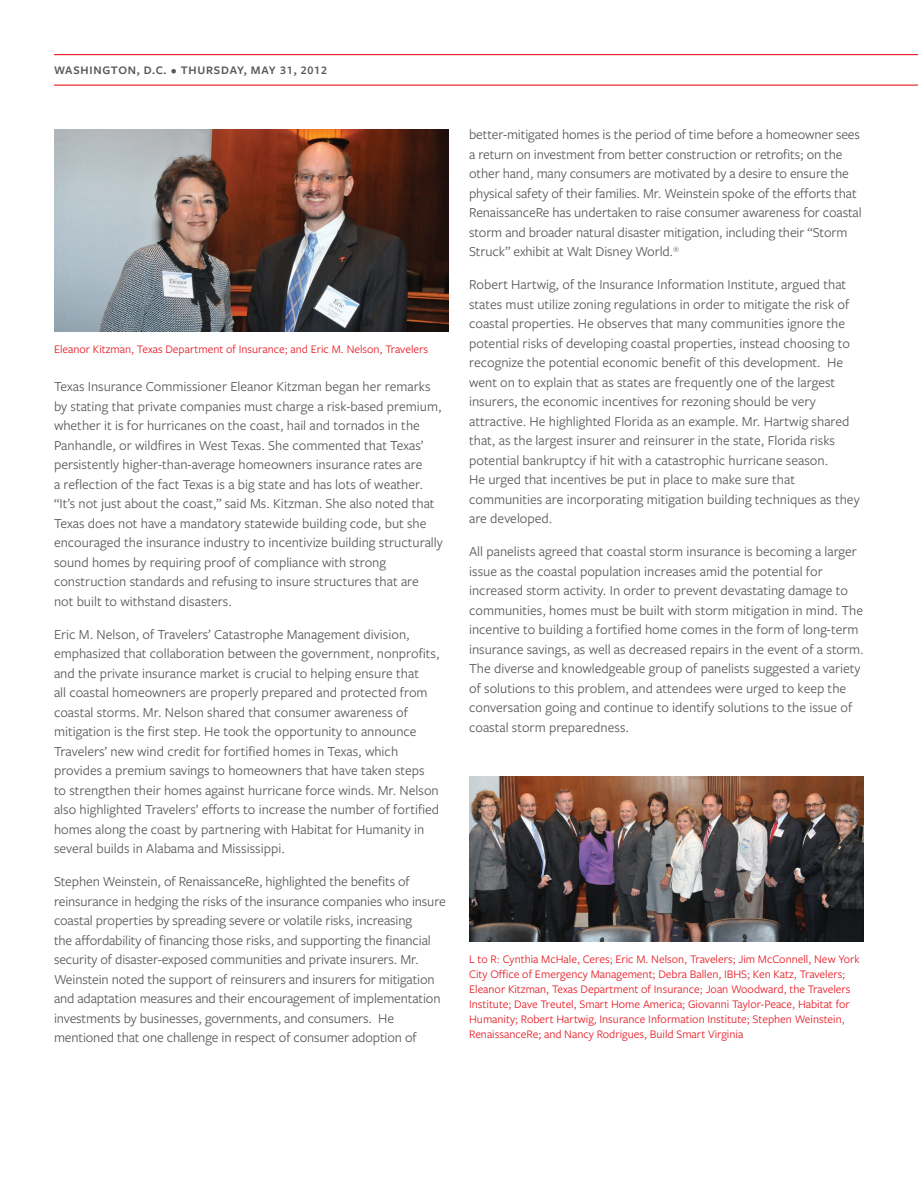
<style>
.page{position:relative;width:918px;height:1188px;background:#fff}
.page>*{position:absolute;margin:0;border:0;box-sizing:border-box;transform-origin:0 0}
.Body_copy{font:14.25px/19.5px "Freight Sans Pro";color:#57585a}
.Body_copy-2{font:12px/15px "Freight Sans Pro";color:#e51a23}
.Sub-title_1_line{font:600 12px "Freight Sans Pro";letter-spacing:.06em;color:#57585a}
</style>
<div class="page">
<hr style="left:54px;top:54px;width:864px;height:1px;background:#e51a23">
<hr style="left:54px;top:85px;width:864px;height:1px;background:#e51a23">
<img style="left:55px;top:130px;width:394px;height:202px">
<img style="left:469px;top:776px;width:395px;height:165px">
<p class="Sub-title_1_line" style="left:54px;top:62px;width:275px">WASHINGTON, D.C. • THURSDAY, MAY 31, 2012</p>
<p class="Body_copy-2" style="left:54px;top:341px;width:376px">Eleanor Kitzman, Texas Department of Insurance; and Eric M. Nelson, Travelers</p>
<p class="Body_copy" style="left:54px;top:376px;width:390px">Texas Insurance Commissioner Eleanor Kitzman began her remarks by stating that private companies must charge a risk-based premium, whether it is for hurricanes on the coast, hail and tornados in the Panhandle, or wildfires in West Texas. She commented that Texas’ persistently higher-than-average homeowners insurance rates are<br>a reflection of the fact Texas is a big state and has lots of weather. “It’s not just about the coast,” said Ms. Kitzman. She also noted that Texas does not have a mandatory statewide building code, but she encouraged the insurance industry to incentivize building structurally sound homes by requiring proof of compliance with strong construction standards and refusing to insure structures that are<br>not built to withstand disasters.</p>
<p class="Body_copy" style="left:54px;top:624px;width:387px">Eric M. Nelson, of Travelers’ Catastrophe Management division, emphasized that collaboration between the government, nonprofits, and the private insurance market is crucial to helping ensure that<br>all coastal homeowners are properly prepared and protected from coastal storms. Mr. Nelson shared that consumer awareness of mitigation is the first step. He took the opportunity to announce Travelers’ new wind credit for fortified homes in Texas, which provides a premium savings to homeowners that have taken steps to strengthen their homes against hurricane force winds. Mr. Nelson also highlighted Travelers’ efforts to increase the number of fortified homes along the coast by partnering with Habitat for Humanity in several builds in Alabama and Mississippi.</p>
<p class="Body_copy" style="left:54px;top:871px;width:393px">Stephen Weinstein, of RenaissanceRe, highlighted the benefits of reinsurance in hedging the risks of the insurance companies who insure coastal properties by spreading severe or volatile risks, increasing<br>the affordability of financing those risks, and supporting the financial security of disaster-exposed communities and private insurers. Mr.<br>Weinstein noted the support of reinsurers and insurers for mitigation and adaptation measures and their encouragement of implementation investments by businesses, governments, and consumers. He mentioned that one challenge in respect of consumer adoption of</p>
<p class="Body_copy" style="left:469px;top:124px;width:394px">better-mitigated homes is the period of time before a homeowner sees a return on investment from better construction or retrofits; on the other hand, many consumers are motivated by a desire to ensure the physical safety of their families. Mr. Weinstein spoke of the efforts that RenaissanceRe has undertaken to raise consumer awareness for coastal storm and broader natural disaster mitigation, including their “Storm Struck” exhibit at Walt Disney World.<sup>®</sup></p>
<p class="Body_copy" style="left:469px;top:274px;width:392px">Robert Hartwig, of the Insurance Information Institute, argued that states must utilize zoning regulations in order to mitigate the risk of coastal properties. He observes that many communities ignore the potential risks of developing coastal properties, instead choosing to recognize the potential economic benefit of this development. He went on to explain that as states are frequently one of the largest insurers, the economic incentives for rezoning should be very attractive. He highlighted Florida as an example. Mr. Hartwig shared that, as the largest insurer and reinsurer in the state, Florida risks potential bankruptcy if hit with a catastrophic hurricane season.<br>He urged that incentives be put in place to make sure that communities are incorporating mitigation building techniques as they are developed.</p>
<p class="Body_copy" style="left:469px;top:541px;width:396px">All panelists agreed that coastal storm insurance is becoming a larger issue as the coastal population increases amid the potential for increased storm activity. In order to prevent devastating damage to communities, homes must be built with storm mitigation in mind. The incentive to building a fortified home comes in the form of long-term insurance savings, as well as decreased repairs in the event of a storm.<br>The diverse and knowledgeable group of panelists suggested a variety of solutions to this problem, and attendees were urged to keep the conversation going and continue to identify solutions to the issue of coastal storm preparedness.</p>
<p class="Body_copy-2" style="left:469px;top:951px;width:392px">L to R: Cynthia McHale, Ceres; Eric M. Nelson, Travelers; Jim McConnell, New York City Office of Emergency Management; Debra Ballen, IBHS; Ken Katz, Travelers; Eleanor Kitzman, Texas Department of Insurance; Joan Woodward, the Travelers Institute; Dave Treutel, Smart Home America; Giovanni Taylor-Peace, Habitat for Humanity; Robert Hartwig, Insurance Information Institute; Stephen Weinstein, RenaissanceRe; and Nancy Rodrigues, Build Smart Virginia</p>
</div>
